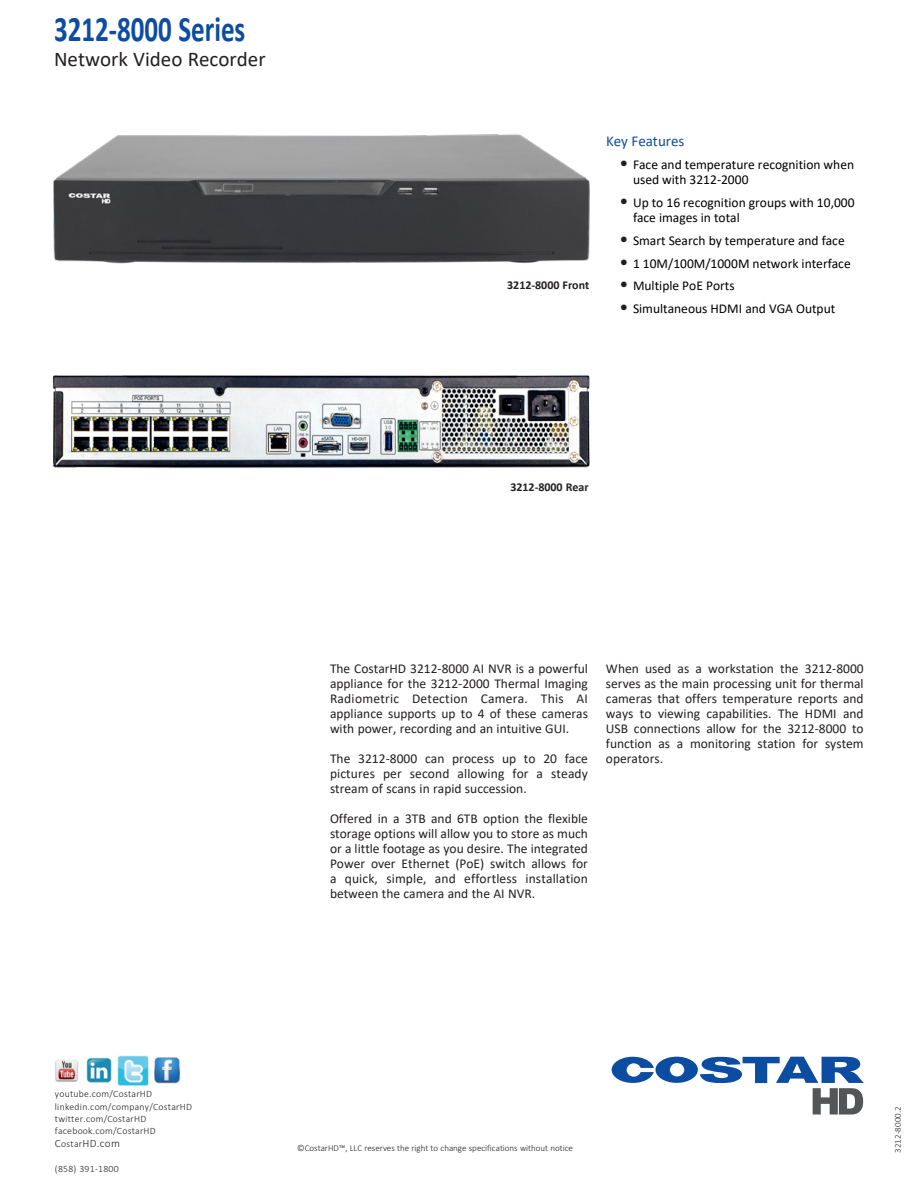
<style>
.page{position:relative;width:918px;height:1188px;background:#fff}
.page>*{position:absolute;margin:0;border:0;box-sizing:border-box;transform-origin:0 0}
.t1{font:700 36px "Calibri";color:#0d4da1;scale:.75 1}
.t2{font:21px "Calibri";color:#231f20}
.t3{font:15px "Calibri";color:#0d4da1}
.t4{font:13.5px/15px "Calibri";color:#231f20;text-align:justify}
.t5{font:13.5px/15px "Calibri";color:#000}
.t6{font:700 12px "Calibri";color:#231f20}
.t7{font:300 11.25px "Calibri";color:#231f20}
.t8{font:300 9.75px/12.5px "Calibri";letter-spacing:.025em;color:#231f20}
.t9{font:300 9px "Calibri";color:#231f20}
.s1{font-size:18px;color:#231f20}
.s2{font-size:9.75px}
</style>
<div class="page">
<img style="left:154px;top:1057px;width:27px;height:27px">
<img style="left:55px;top:1060px;width:24px;height:22px">
<img style="left:86px;top:1057px;width:26px;height:26px">
<img style="left:118px;top:1055px;width:30px;height:31px">
<svg style="left:612px;top:1057px;width:252px;height:58px"></svg>
<img style="left:53px;top:134px;width:536px;height:129px">
<img style="left:52px;top:375px;width:538px;height:94px">
<h1 class="t1" style="left:54px;top:3px;width:257px">3212-8000 Series</h1>
<h2 class="t2" style="left:54px;top:44px;width:213px">Network Video Recorder</h2>
<p class="t6" style="left:507px;top:276px;width:84px">3212-8000 Front</p>
<p class="t3" style="left:606px;top:131px;width:80px">Key Features</p>
<p class="t5" style="left:633px;top:157px;width:223px;text-indent:-13px"><span class="s1">•</span> Face and temperature recognition when used with 3212-2000</p>
<p class="t5" style="left:633px;top:195px;width:223px;text-indent:-13px"><span class="s1">•</span> Up to 16 recognition groups with 10,000 face images in total</p>
<p class="t5" style="left:620px;top:232px;width:227px"><span class="s1">•</span> Smart Search by temperature and face</p>
<p class="t5" style="left:620px;top:255px;width:233px"><span class="s1">•</span> 1 10M/100M/1000M network interface</p>
<p class="t5" style="left:620px;top:278px;width:117px"><span class="s1">•</span> Multiple PoE Ports</p>
<p class="t5" style="left:620px;top:301px;width:217px"><span class="s1">•</span> Simultaneous HDMI and VGA Output</p>
<p class="t6" style="left:510px;top:479px;width:80px">3212-8000 Rear</p>
<p class="t4" style="left:330px;top:661px;width:260px">The CostarHD 3212-8000 AI NVR is a powerful appliance for the 3212-2000 Thermal Imaging Radiometric Detection Camera. This AI appliance supports up to 4 of these cameras with power, recording and an intuitive GUI.</p>
<p class="t4" style="left:330px;top:751px;width:259px">The 3212-8000 can process up to 20 face pictures per second allowing for a steady stream of scans in rapid succession.</p>
<p class="t4" style="left:330px;top:811px;width:260px">Offered in a 3TB and 6TB option the flexible storage options will allow you to store as much or a little footage as you desire. The integrated Power over Ethernet (PoE) switch allows for a quick, simple, and effortless installation between the camera and the AI NVR.</p>
<p class="t4" style="left:606px;top:661px;width:259px">When used as a workstation the 3212-8000 serves as the main processing unit for thermal cameras that offers temperature reports and ways to viewing capabilities. The HDMI and USB connections allow for the 3212-8000 to function as a monitoring station for system operators.</p>
<p class="t8" style="left:55px;top:1088px;width:139px">youtube.com/CostarHD linkedin.com/company/CostarHD twitter.com/CostarHD facebook.com/CostarHD</p>
<p class="t7" style="left:55px;top:1136px;width:67px">C<span class="s2">ostar</span>HD.com</p>
<p class="t8" style="left:55px;top:1162px;width:65px">(858) 391-1800</p>
<p class="t9" style="left:297px;top:1142px;width:277px">©CostarHD™, LLC reserves the right to change specifications without notice</p>
<p class="t9" style="left:892px;top:1153px;width:48px;rotate:-90deg">3212-8000.2</p>
</div>
